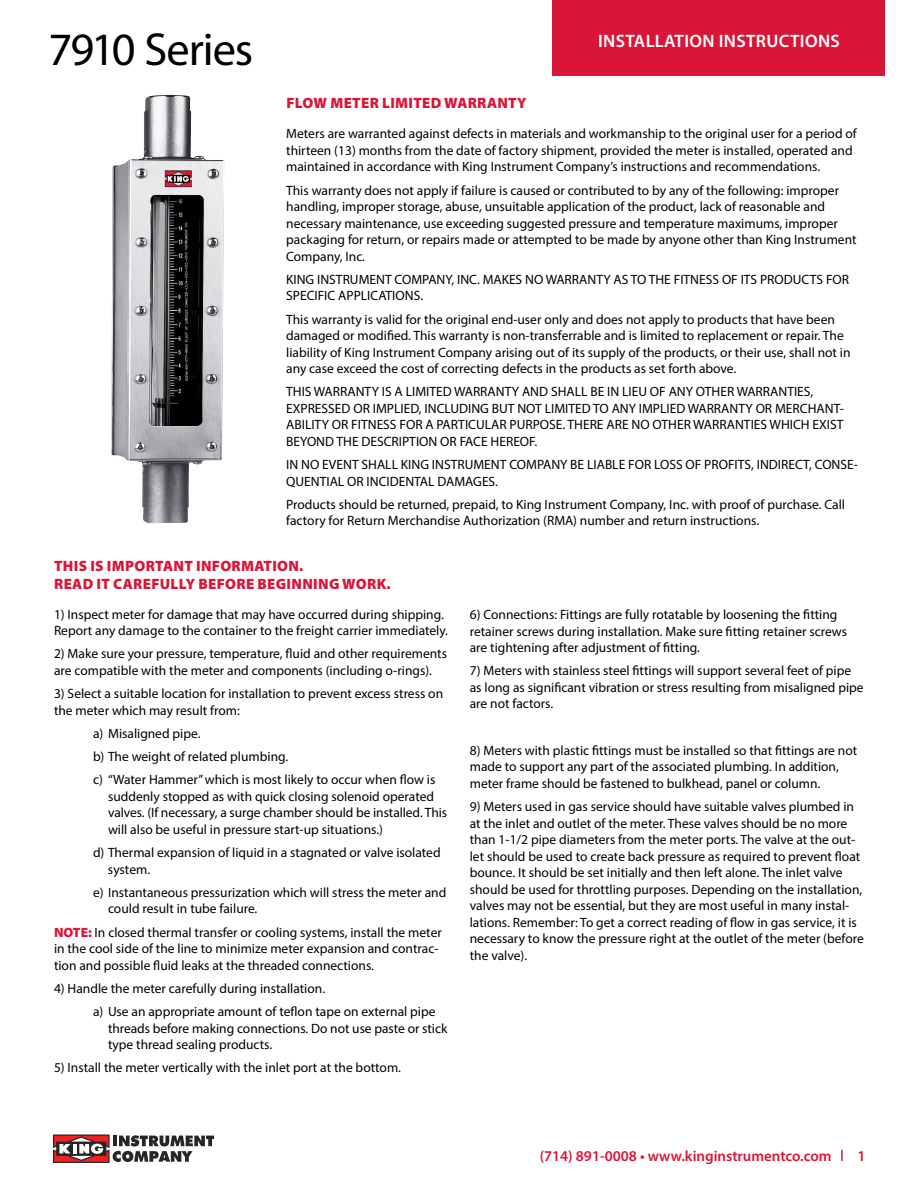
<style>
.page{position:relative;width:918px;height:1188px;background:#fff}
.page>*{position:absolute;margin:0;border:0;box-sizing:border-box;transform-origin:0 0}
.t1{font:46.5px "Myriad Pro";letter-spacing:-.025em;color:#000}
.t2{font:600 18px "Myriad Pro";letter-spacing:.02em;color:#fff}
.t3{font:900 15px/18px "Myriad Pro";letter-spacing:.02em;color:#d91638}
.t4{font:600 15px "Myriad Pro";color:#d91638}
.t5{font:13.5px/16.5px "Myriad Pro";color:#000}
.s1{font-weight:900;color:#d91638}
</style>
<div class="page">
<svg style="left:841px;top:1150px;width:2px;height:11px"></svg>
<div style="left:552px;top:0;width:332px;height:76px;background:#d91638"></div>
<svg style="left:53px;top:1135px;width:161px;height:28px"></svg>
<img style="left:111px;top:95px;width:113px;height:428px">
<h1 class="t1" style="left:49px;top:20px;width:206px">7910 Series</h1>
<h2 class="t2" style="left:598px;top:29px;width:243px">INSTALLATION INSTRUCTIONS</h2>
<p class="t3" style="left:286px;top:94px;width:242px">FLOW METER LIMITED WARRANTY</p>
<p class="t5" style="left:286px;top:125px;width:572px">Meters are warranted against defects in materials and workmanship to the original user for a period of thirteen (13) months from the date of factory shipment, provided the meter is installed, operated and maintained in accordance with King Instrument Company’s instructions and recommendations.</p>
<p class="t5" style="left:286px;top:182px;width:572px">This warranty does not apply if failure is caused or contributed to by any of the following: improper handling, improper storage, abuse, unsuitable application of the product, lack of reasonable and necessary maintenance, use exceeding suggested pressure and temperature maximums, improper packaging for return, or repairs made or attempted to be made by anyone other than King Instrument Company, Inc.</p>
<p class="t5" style="left:286px;top:271px;width:564px">KING INSTRUMENT COMPANY, INC. MAKES NO WARRANTY AS TO THE FITNESS OF ITS PRODUCTS FOR<br>SPECIFIC APPLICATIONS.</p>
<p class="t5" style="left:286px;top:311px;width:566px">This warranty is valid for the original end-user only and does not apply to products that have been damaged or modified. This warranty is non-transferrable and is limited to replacement or repair. The liability of King Instrument Company arising out of its supply of the products, or their use, shall not in any case exceed the cost of correcting defects in the products as set forth above.</p>
<p class="t5" style="left:286px;top:383px;width:559px">THIS WARRANTY IS A LIMITED WARRANTY AND SHALL BE IN LIEU OF ANY OTHER WARRANTIES, EXPRESSED OR IMPLIED, INCLUDING BUT NOT LIMITED TO ANY IMPLIED WARRANTY OR MERCHANT-ABILITY OR FITNESS FOR A PARTICULAR PURPOSE. THERE ARE NO OTHER WARRANTIES WHICH EXIST BEYOND THE DESCRIPTION OR FACE HEREOF.</p>
<p class="t5" style="left:286px;top:456px;width:573px">IN NO EVENT SHALL KING INSTRUMENT COMPANY BE LIABLE FOR LOSS OF PROFITS, INDIRECT, CONSE-<br>QUENTIAL OR INCIDENTAL DAMAGES.</p>
<p class="t5" style="left:286px;top:496px;width:560px">Products should be returned, prepaid, to King Instrument Company, Inc. with proof of purchase. Call factory for Return Merchandise Authorization (RMA) number and return instructions.</p>
<p class="t3" style="left:54px;top:556px;width:338px">THIS IS IMPORTANT INFORMATION.<br>READ IT CAREFULLY BEFORE BEGINNING WORK.</p>
<p class="t5" style="left:54px;top:606px;width:396px">1) Inspect meter for damage that may have occurred during shipping.<br>Report any damage to the container to the freight carrier immediately.</p>
<p class="t5" style="left:54px;top:645px;width:395px">2) Make sure your pressure, temperature, fluid and other requirements are compatible with the meter and components (including o-rings).</p>
<p class="t5" style="left:54px;top:685px;width:391px">3) Select a suitable location for installation to prevent excess stress on the meter which may result from:</p>
<p class="t5" style="left:93px;top:722px;width:344px;line-height:23.2px">a) Misaligned pipe.<br>b) The weight of related plumbing.<br>c) “Water Hammer” which is most likely to occur when flow is</p>
<p class="t5" style="left:108px;top:788px;width:341px">suddenly stopped as with quick closing solenoid operated valves. (If necessary, a surge chamber should be installed. This will also be useful in pressure start-up situations.)</p>
<p class="t5" style="left:108px;top:844px;width:334px;text-indent:-15px">d) Thermal expansion of liquid in a stagnated or valve isolated system.</p>
<p class="t5" style="left:108px;top:884px;width:340px;text-indent:-15px">e) Instantaneous pressurization which will stress the meter and could result in tube failure.</p>
<p class="t5" style="left:54px;top:924px;width:389px"><span class="s1">NOTE:</span> In closed thermal transfer or cooling systems, install the meter in the cool side of the line to minimize meter expansion and contrac&shy;tion and possible fluid leaks at the threaded connections.</p>
<p class="t5" style="left:93px;top:977px;width:344px;line-height:23.2px;text-indent:-39px">4) Handle the meter carefully during installation.<br>a) Use an appropriate amount of teflon tape on external pipe</p>
<p class="t5" style="left:108px;top:1020px;width:341px">threads before making connections. Do not use paste or stick type thread sealing products.</p>
<p class="t5" style="left:54px;top:1059px;width:349px">5) Install the meter vertically with the inlet port at the bottom.</p>
<p class="t5" style="left:470px;top:606px;width:379px">6) Connections: Fittings are fully rotatable by loosening the fitting retainer screws during installation. Make sure fitting retainer screws are tightening after adjustment of fitting.</p>
<p class="t5" style="left:470px;top:662px;width:395px">7) Meters with stainless steel fittings will support several feet of pipe as long as significant vibration or stress resulting from misaligned pipe are not factors.</p>
<p class="t5" style="left:470px;top:742px;width:389px">8) Meters with plastic fittings must be installed so that fittings are not made to support any part of the associated plumbing. In addition, meter frame should be fastened to bulkhead, panel or column.</p>
<p class="t5" style="left:470px;top:798px;width:395px">9) Meters used in gas service should have suitable valves plumbed in at the inlet and outlet of the meter. These valves should be no more than 1-1/2 pipe diameters from the meter ports. The valve at the out&shy;let should be used to create back pressure as required to prevent float bounce. It should be set initially and then left alone. The inlet valve should be used for throttling purposes. Depending on the installation, valves may not be essential, but they are most useful in many instal&shy;lations. Remember: To get a correct reading of flow in gas service, it is necessary to know the pressure right at the outlet of the meter (before the valve).</p>
<p class="t4" style="left:540px;top:1146px;width:293px">(714) 891-0008 • www.kinginstrumentco.com</p>
<p class="t4" style="left:857px;top:1147px;width:10px">1</p>
</div>
